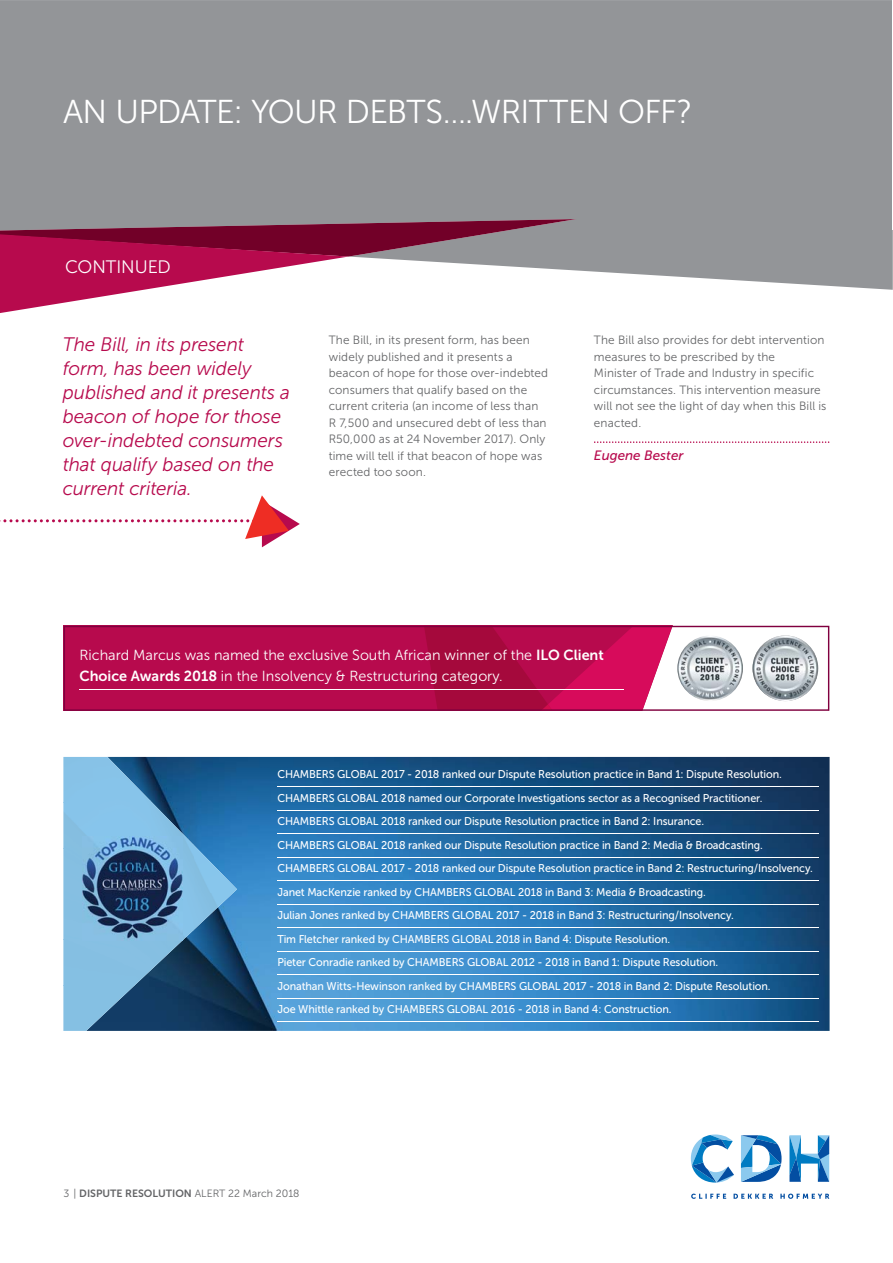
<style>
.page{position:relative;width:893px;height:1263px;background:#fff}
.page>*{position:absolute;margin:0;border:0;box-sizing:border-box;transform-origin:0 0}
.t1{font:33px "Museo Sans 300";letter-spacing:-.02em;color:#fff}
.t2{font:italic 19.5px/24px "Museo Sans 300";letter-spacing:-.005em;color:#b70a4d}
.t3{font:18px "Museo Sans 300";letter-spacing:-.005em;color:#fff}
.t4{font:14.55px/21px "Museo Sans 300";color:#fff}
.t5{font:italic 13.5px "Museo Sans 500";color:#b70a4d}
.t6{font:12px/16.5px "Museo Sans 300";letter-spacing:.01em;color:#636466}
.t7{font:11.25px/23.5px "Museo Sans 500";letter-spacing:-.01em;color:#fff;scale:.96 1}
.t8{font:10.5px "Museo Sans 300";color:#636466}
.s1{font-family:"Museo Sans 700"}
</style>
<div class="page">
<div style="left:0;top:0;width:892px;height:290px;background:#939598"></div>
<svg style="left:0;top:217px;width:576px;height:96px"></svg>
<svg style="left:594px;top:441px;width:235px;height:2px"></svg>
<svg style="left:0;top:495px;width:300px;height:52px"></svg>
<svg style="left:691px;top:1194px;width:138px;height:5px"></svg>
<svg style="left:789px;top:1135px;width:40px;height:47px"></svg>
<svg style="left:691px;top:1135px;width:43px;height:48px"></svg>
<svg style="left:741px;top:1135px;width:40px;height:47px"></svg>
<svg style="left:64px;top:626px;width:765px;height:85px;fill:#b70a4d"></svg>
<hr style="left:79px;top:689px;width:545px;height:1px;background:#fff">
<img style="left:752px;top:636px;width:66px;height:65px;border-radius:50%">
<img style="left:677px;top:635px;width:66px;height:66px;border-radius:50%">
<img style="left:137px;top:757px;width:692px;height:274px">
<img style="left:63px;top:757px;width:87px;height:91px">
<img style="left:150px;top:799px;width:44px;height:49px">
<img style="left:193px;top:844px;width:44px;height:50px">
<div style="left:63px;top:848px;width:20px;height:91px;background:#85bfe2"></div>
<img style="left:182px;top:848px;width:12px;height:92px">
<img style="left:193px;top:894px;width:41px;height:37px">
<div style="left:63px;top:939px;width:87px;height:46px;background:#85c0e3"></div>
<img style="left:150px;top:939px;width:35px;height:33px">
<img style="left:63px;top:985px;width:74px;height:46px">
<hr style="left:277px;top:786px;width:542px;height:1px;background:#fff">
<hr style="left:277px;top:810px;width:542px;height:1px;background:#fff">
<hr style="left:277px;top:833px;width:542px;height:1px;background:#fff">
<hr style="left:277px;top:857px;width:542px;height:1px;background:#fff">
<hr style="left:277px;top:880px;width:542px;height:1px;background:#fff">
<hr style="left:277px;top:904px;width:542px;height:1px;background:#fff">
<hr style="left:277px;top:927px;width:542px;height:1px;background:#fff">
<hr style="left:277px;top:951px;width:542px;height:1px;background:#fff">
<hr style="left:277px;top:974px;width:542px;height:1px;background:#fff">
<hr style="left:277px;top:998px;width:542px;height:1px;background:#fff">
<hr style="left:277px;top:1021px;width:542px;height:1px;background:#fff">
<img style="left:83px;top:837px;width:99px;height:103px">
<h1 class="t1" style="left:63px;top:100px;width:631px">AN UPDATE: YOUR DEBTS….WRITTEN OFF?</h1>
<h3 class="t3" style="left:65px;top:260px;width:107px">CONTINUED</h3>
<h2 class="t2" style="left:63px;top:334px;width:229px">The Bill, in its present form, has been widely published and it presents a beacon of hope for those over-indebted consumers that qualify based on the current criteria.</h2>
<p class="t6" style="left:329px;top:333px;width:221px">The Bill, in its present form, has been widely published and it presents a beacon of hope for those over-indebted consumers that qualify based on the current criteria (an income of less than R 7,500 and unsecured debt of less than R50,000 as at 24 November 2017). Only time will tell if that beacon of hope was erected too soon.</p>
<p class="t6" style="left:594px;top:333px;width:234px">The Bill also provides for debt intervention measures to be prescribed by the<br>Minister of Trade and Industry in specific circumstances. This intervention measure will not see the light of day when this Bill is enacted.</p>
<p class="t5" style="left:594px;top:450px;width:91px">Eugene Bester</p>
<p class="t4" style="left:79px;top:646px;width:526px">Richard Marcus was named the exclusive South African winner of the <span class="s1">ILO Client<br>Choice Awards 2018</span> in the Insolvency &amp; Restructuring category.</p>
<p class="t7" style="left:277px;top:764px;width:559px">CHAMBERS GLOBAL 2017 - 2018 ranked our Dispute Resolution practice in Band 1: Dispute Resolution.<br>CHAMBERS GLOBAL 2018 named our Corporate Investigations sector as a Recognised Practitioner.<br>CHAMBERS GLOBAL 2018 ranked our Dispute Resolution practice in Band 2: Insurance.<br>CHAMBERS GLOBAL 2018 ranked our Dispute Resolution practice in Band 2: Media &amp; Broadcasting.<br>CHAMBERS GLOBAL 2017 - 2018 ranked our Dispute Resolution practice in Band 2: Restructuring/Insolvency.<br>Janet MacKenzie ranked by CHAMBERS GLOBAL 2018 in Band 3: Media &amp; Broadcasting.<br>Julian Jones ranked by CHAMBERS GLOBAL 2017 - 2018 in Band 3: Restructuring/Insolvency.<br>Tim Fletcher ranked by CHAMBERS GLOBAL 2018 in Band 4: Dispute Resolution.<br>Pieter Conradie ranked by CHAMBERS GLOBAL 2012 - 2018 in Band 1: Dispute Resolution.<br>Jonathan Witts-Hewinson ranked by CHAMBERS GLOBAL 2017 - 2018 in Band 2: Dispute Resolution.<br>Joe Whittle ranked by CHAMBERS GLOBAL 2016 - 2018 in Band 4: Construction.</p>
<p class="t8" style="left:64px;top:1189px;width:237px">3 | <span class="s1">DISPUTE RESOLUTION</span> ALERT 22 March 2018</p>
</div>
